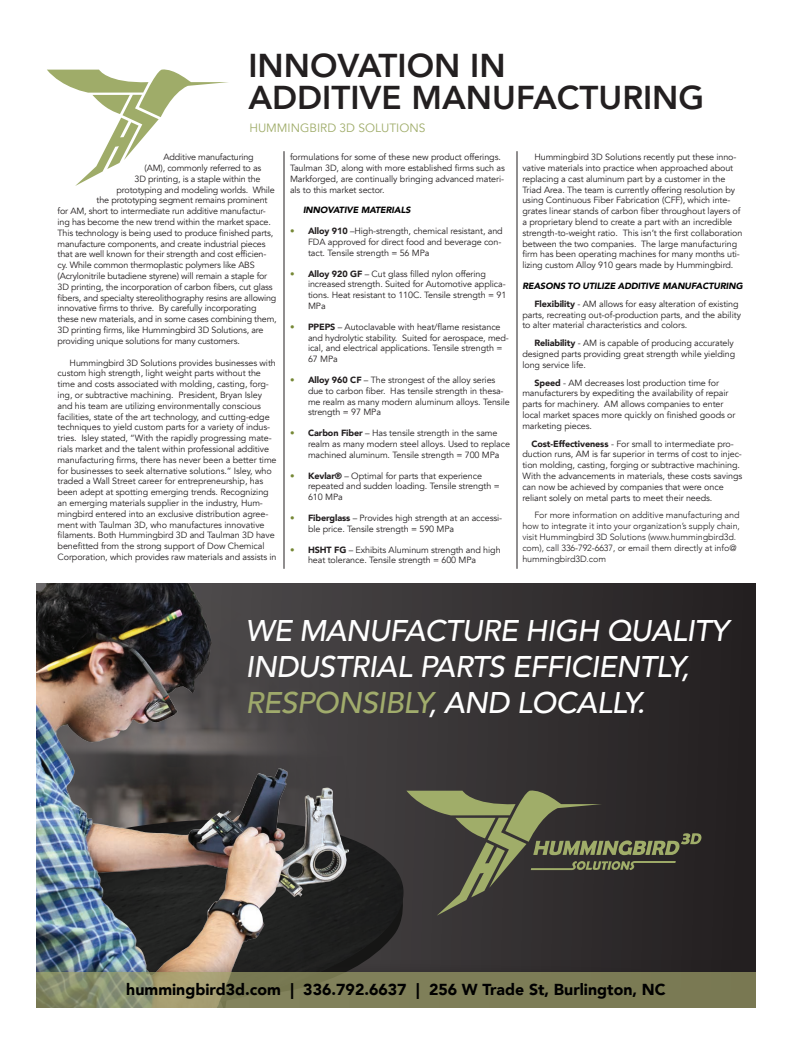
<style>
.page{position:relative;width:792px;height:1044px;background:#fff}
.page>*{position:absolute;margin:0;border:0;box-sizing:border-box;transform-origin:0 0}
.t1{font:800 33px/32px "Avenir";color:#231f20}
.t2{font:italic 500 29.9px/35.8px "Avenir";letter-spacing:-.02em;color:#fff}
.t3{font:900 15.9px "Avenir";color:#000}
.t4{font:12px "Avenir";color:#9fac69}
.t5{font:9px/10.8px "Avenir";letter-spacing:-.01em;color:#231f20}
.t6{font:300 9px/10.8px "Avenir";letter-spacing:-.01em;color:#231f20}
.t7{font:italic 900 9px/17.8px "Avenir";letter-spacing:-.01em;color:#000}
.s1{color:#768836}
.s2{font-weight:900}
.s3{font-style:normal;color:#231f20}
.s4{font-weight:400;font-style:normal;color:#231f20}
.s5{color:#a1ac6c}
</style>
<div class="page">
<hr style="left:517px;top:151px;width:1px;height:418px;background:#231f20">
<hr style="left:284px;top:151px;width:1px;height:418px;background:#231f20">
<svg style="left:384px;top:583px;width:372px;height:376px;fill:#2f2b2c"></svg>
<div style="left:349px;top:583px;width:35px;height:208px;background:#403d3e"></div>
<svg style="left:349px;top:791px;width:352px;height:168px"></svg>
<img style="left:349px;top:820px;width:60px;height:139px">
<img style="left:36px;top:583px;width:313px;height:376px">
<div style="left:36px;top:959px;width:720px;height:49px;background:#231f20;opacity:.51"></div>
<svg style="left:36px;top:972px;width:720px;height:36px;fill:#7e7e58"></svg>
<svg style="left:47px;top:69px;width:181px;height:117px"></svg>
<h1 class="t1" style="left:248px;top:50px;width:457px">INNOVATION IN<br>ADDITIVE MANUFACTURING</h1>
<h3 class="t4" style="left:249px;top:121px;width:178px">HUMMINGBIRD 3D SOLUTIONS</h3>
<p class="t5" style="left:164px;top:152px;width:92px">Additive manufacturing</p>
<p class="t5" style="left:145px;top:163px;width:118px">(AM), commonly referred to as</p>
<p class="t5" style="left:135px;top:173px;width:127px">3D printing, is a staple within the</p>
<p class="t5" style="left:117px;top:184px;width:160px">prototyping and modeling worlds. While</p>
<p class="t5" style="left:97px;top:195px;width:172px">the prototyping segment remains prominent</p>
<p class="t5" style="left:58px;top:206px;width:210px">for AM, short to intermediate run additive manufactur-</p>
<p class="t5" style="left:58px;top:217px;width:215px">ing has become the new trend within the market space.</p>
<p class="t5" style="left:58px;top:227px;width:217px">This technology is being used to produce finished parts,</p>
<p class="t5" style="left:58px;top:238px;width:209px">manufacture components, and create industrial pieces</p>
<p class="t5" style="left:58px;top:249px;width:210px">that are well known for their strength and cost efficien-</p>
<p class="t5" style="left:58px;top:260px;width:199px">cy. While common thermoplastic polymers like ABS</p>
<p class="t5" style="left:58px;top:271px;width:211px">(Acrylonitrile butadiene styrene) will remain a staple for</p>
<p class="t5" style="left:58px;top:281px;width:217px">3D printing, the incorporation of carbon fibers, cut glass</p>
<p class="t5" style="left:58px;top:292px;width:220px">fibers, and specialty stereolithography resins are allowing</p>
<p class="t5" style="left:58px;top:303px;width:200px">innovative firms to thrive. By carefully incorporating</p>
<p class="t5" style="left:58px;top:314px;width:221px">these new materials, and in some cases combining them,</p>
<p class="t5" style="left:58px;top:325px;width:207px">3D printing firms, like Hummingbird 3D Solutions, are</p>
<p class="t5" style="left:58px;top:335px;width:184px">providing unique solutions for many customers.</p>
<p class="t5" style="left:58px;top:357px;width:221px;text-indent:12px">Hummingbird 3D Solutions provides businesses with custom high strength, light weight parts without the time and costs associated with molding, casting, forg&shy;ing, or subtractive machining. President, Bryan Isley and his team are utilizing environmentally conscious facilities, state of the art technology, and cutting-edge techniques to yield custom parts for a variety of indus&shy;tries. Isley stated, “With the rapidly progressing mate&shy;rials market and the talent within professional additive manufacturing firms, there has never been a better time for businesses to seek alternative solutions.” Isley, who traded a Wall Street career for entrepreneurship, has been adept at spotting emerging trends. Recognizing an emerging materials supplier in the industry, Hum&shy;mingbird entered into an exclusive distribution agree&shy;ment with Taulman 3D, who manufactures innovative filaments. Both Hummingbird 3D and Taulman 3D have benefitted from the strong support of Dow Chemical Corporation, which provides raw materials and assists in</p>
<p class="t5" style="left:290px;top:152px;width:216px">formulations for some of these new product offerings.<br>Taulman 3D, along with more established firms such as Markforged, are continually bringing advanced materi&shy;als to this market sector.</p>
<p class="t7" style="left:303px;top:201px;width:109px">INNOVATIVE MATERIALS</p>
<p class="t5" style="left:308px;top:226px;width:196px;text-indent:-18px"><span class="s1">•</span> <span class="s2">Alloy 910</span> –High-strength, chemical resistant, and<br>FDA approved for direct food and beverage con&shy;tact. Tensile strength = 56 MPa</p>
<p class="t5" style="left:308px;top:268px;width:200px;text-indent:-18px"><span class="s1">•</span> <span class="s2">Alloy 920 GF</span> – Cut glass filled nylon offering increased strength. Suited for Automotive applica&shy;tions. Heat resistant to 110C. Tensile strength = 91<br>MPa</p>
<p class="t5" style="left:308px;top:321px;width:202px;text-indent:-18px"><span class="s1">•</span> <span class="s2">PPEPS</span> – Autoclavable with heat/flame resistance and hydrolytic stability. Suited for aerospace, med&shy;ical, and electrical applications. Tensile strength = 67 MPa</p>
<p class="t5" style="left:308px;top:375px;width:203px;text-indent:-18px"><span class="s1">•</span> <span class="s2">Alloy 960 CF</span> – The strongest of the alloy series due to carbon fiber. Has tensile strength in thesa&shy;me realm as many modern aluminum alloys. Tensile strength = 97 MPa</p>
<p class="t5" style="left:308px;top:428px;width:204px;text-indent:-18px"><span class="s1">•</span> <span class="s2">Carbon Fiber</span> – Has tensile strength in the same realm as many modern steel alloys. Used to replace machined aluminum. Tensile strength = 700 MPa</p>
<p class="t5" style="left:308px;top:470px;width:193px;text-indent:-18px"><span class="s1">•</span> <span class="s2">Kevlar®</span> – Optimal for parts that experience repeated and sudden loading. Tensile strength =<br>610 MPa</p>
<p class="t5" style="left:308px;top:513px;width:196px;text-indent:-18px"><span class="s1">•</span> <span class="s2">Fiberglass</span> – Provides high strength at an accessi&shy;ble price. Tensile strength = 590 MPa</p>
<p class="t5" style="left:308px;top:544px;width:194px;text-indent:-18px"><span class="s1">•</span> <span class="s2">HSHT FG</span> – Exhibits Aluminum strength and high heat tolerance. Tensile strength = 600 MPa</p>
<p class="t5" style="left:522px;top:152px;width:222px;text-indent:12px">Hummingbird 3D Solutions recently put these inno&shy;vative materials into practice when approached about replacing a cast aluminum part by a customer in the Triad Area. The team is currently offering resolution by using Continuous Fiber Fabrication (CFF), which inte&shy;grates linear stands of carbon fiber throughout layers of a proprietary blend to create a part with an incredible strength-to-weight ratio. This isn’t the first collaboration between the two companies. The large manufacturing firm has been operating machines for many months uti&shy;lizing custom Alloy 910 gears made by Hummingbird.</p>
<p class="t7" style="left:534px;top:277px;width:210px;text-indent:-12px">REASONS TO UTILIZE ADDITIVE MANUFACTURING<br><span class="s3">Flexibility</span> <span class="s4">- AM allows for easy alteration of existing</span></p>
<p class="t5" style="left:522px;top:309px;width:220px">parts, recreating out-of-production parts, and the ability to alter material characteristics and colors.</p>
<p class="t5" style="left:522px;top:338px;width:214px;text-indent:12px"><span class="s2">Reliability</span> - AM is capable of producing accurately designed parts providing great strength while yielding long service life.</p>
<p class="t5" style="left:522px;top:377px;width:215px;text-indent:12px"><span class="s2">Speed</span> - AM decreases lost production time for manufacturers by expediting the availability of repair parts for machinery. AM allows companies to enter local market spaces more quickly on finished goods or marketing pieces.</p>
<p class="t5" style="left:522px;top:438px;width:221px;text-indent:9px"><span class="s2">Cost-Effectiveness</span> - For small to intermediate pro&shy;duction runs, AM is far superior in terms of cost to injec&shy;tion molding, casting, forging or subtractive machining.<br>With the advancements in materials, these costs savings can now be achieved by companies that were once reliant solely on metal parts to meet their needs.</p>
<p class="t6" style="left:522px;top:510px;width:219px;text-indent:12px">For more information on additive manufacturing and how to integrate it into your organization’s supply chain, visit Hummingbird 3D Solutions (www.hummingbird3d. com), call 336-792-6637, or email them directly at info@ hummingbird3D.com</p>
<h2 class="t2" style="left:246px;top:613px;width:485px">WE MANUFACTURE HIGH QUALITY<br>INDUSTRIAL PARTS EFFICIENTLY,<br><span class="s5">RESPONSIBLY</span>, AND LOCALLY.</h2>
<h3 class="t3" style="left:126px;top:976px;width:541px">hummingbird3d.com | 336.792.6637 | 256 W Trade St, Burlington, NC</h3>
</div>
